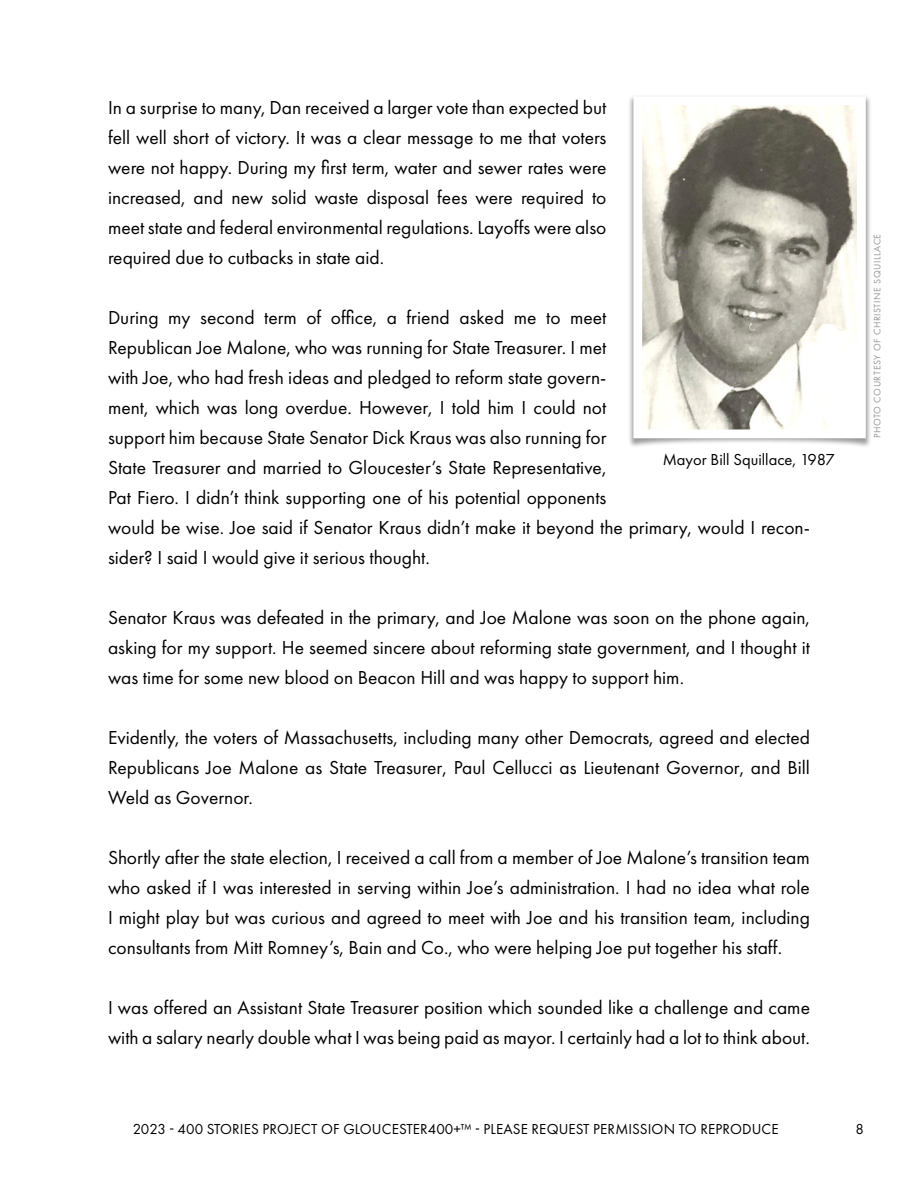
<style>
.page{position:relative;width:918px;height:1188px;background:#fff}
.page>*{position:absolute;margin:0;border:0;box-sizing:border-box;transform-origin:0 0}
.t1{font:19.5px/30px "Futura PT";color:#000;text-align:justify}
.t2{font:16.5px "Futura PT";color:#000}
.t3{font:15px "Futura PT";letter-spacing:.01em;color:#000}
.t4{font:9.75px "Futura PT";letter-spacing:.06em;color:#939598}
</style>
<div class="page">
<div style="left:627px;top:94px;width:244px;height:354px;background:#000;opacity:.4"></div>
<img style="left:643px;top:106px;width:213px;height:322px">
<div style="left:633px;top:96px;width:233px;height:342px;border:9px solid #fff"></div>
<p class="t1" style="left:108px;top:92px;width:500px">In a surprise to many, Dan received a larger vote than expected but fell well short of victory. It was a clear message to me that voters were not happy. During my first term, water and sewer rates were increased, and new solid waste disposal fees were required to meet state and federal environmental regulations. Layoffs were also required due to cutbacks in state aid.</p>
<p class="t1" style="left:108px;top:302px;width:704px;text-align:left">During my second term of office, a friend asked me to meet<br>Republican Joe Malone, who was running for State Treasurer. I met<br>with Joe, who had fresh ideas and pledged to reform state govern-<br>ment, which was long overdue. However, I told him I could not<br>support him because State Senator Dick Kraus was also running for<br>State Treasurer and married to Gloucester’s State Representative,<br>Pat Fiero. I didn’t think supporting one of his potential opponents<br>would be wise. Joe said if Senator Kraus didn’t make it beyond the primary, would I recon&shy;sider? I said I would give it serious thought.</p>
<p class="t2" style="left:663px;top:449px;width:174px">Mayor Bill Squillace, 1987</p>
<p class="t1" style="left:108px;top:602px;width:704px">Senator Kraus was defeated in the primary, and Joe Malone was soon on the phone again, asking for my support. He seemed sincere about reforming state government, and I thought it was time for some new blood on Beacon Hill and was happy to support him.</p>
<p class="t1" style="left:108px;top:722px;width:704px">Evidently, the voters of Massachusetts, including many other Democrats, agreed and elected Republicans Joe Malone as State Treasurer, Paul Cellucci as Lieutenant Governor, and Bill Weld as Governor.</p>
<p class="t1" style="left:108px;top:842px;width:704px">Shortly after the state election, I received a call from a member of Joe Malone’s transition team who asked if I was interested in serving within Joe’s administration. I had no idea what role I might play but was curious and agreed to meet with Joe and his transition team, including consultants from Mitt Romney’s, Bain and Co., who were helping Joe put together his staff.</p>
<p class="t1" style="left:108px;top:992px;width:704px">I was offered an Assistant State Treasurer position which sounded like a challenge and came with a salary nearly double what I was being paid as mayor. I certainly had a lot to think about.</p>
<p class="t4" style="left:871px;top:438px;width:206px;rotate:-90deg">PHOTO COURTESY OF CHRISTINE SQUILLACE</p>
<p class="t3" style="left:133px;top:1120px;width:648px">2023 - 400 STORIES PROJECT OF GLOUCESTER400+™ - PLEASE REQUEST PERMISSION TO REPRODUCE</p>
<p class="t3" style="left:855px;top:1120px;width:10px">8</p>
</div>
